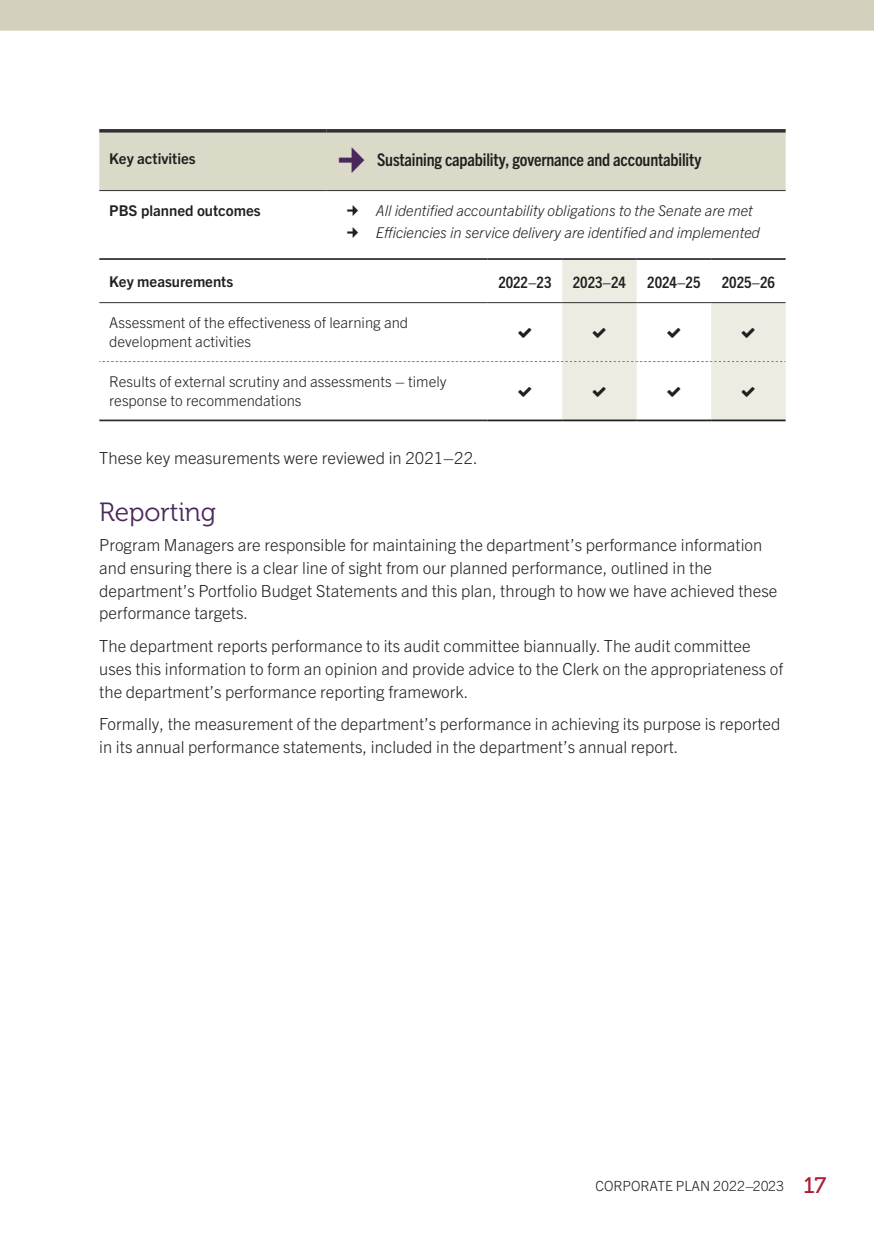
<style>
.page{position:relative;width:874px;height:1241px;background:#fff}
.page>*{position:absolute;margin:0;border:0;box-sizing:border-box;transform-origin:0 0}
.Heading_2{font:26.25px "Museo 300";letter-spacing:-.005em;color:#49285b}
.t1{font:700 condensed 17.5px "Trade Gothic Next LT Pro";letter-spacing:-.01em;color:#231f20}
.Body{font:300 16.62px/22.8px "Trade Gothic Next LT Pro";color:#231f20}
.Table_heading{font:700 condensed 15.75px "Trade Gothic Next LT Pro";letter-spacing:-.005em;color:#231f20}
.Table_text{font:300 14.88px/18.4px "Trade Gothic Next LT Pro";color:#231f20}
.t2{font:italic 300 14.88px "Trade Gothic Next LT Pro";color:#231f20}
.Table_text-2{font:700 14.88px "Trade Gothic Next LT Pro";color:#231f20}
.t3{font:300 14px "Trade Gothic Next LT Pro";color:#231f20}
.s1{font-family:"Museo 500";font-weight:400;font-size:22.4px;color:#ae1c34}
</style>
<div class="page">
<div style="left:0;top:0;width:873px;height:31px;background:#d3d1be"></div>
<hr style="left:99px;top:190px;width:227px;height:1px;background:#312f30">
<hr style="left:326px;top:190px;width:459px;height:1px;background:#312f30">
<hr style="left:99px;top:129px;width:227px;height:3px;background:#312f30">
<hr style="left:326px;top:129px;width:459px;height:3px;background:#312f30">
<hr style="left:99px;top:258px;width:388px;height:2px;background:#312f30">
<hr style="left:487px;top:258px;width:75px;height:2px;background:#312f30">
<hr style="left:562px;top:258px;width:74px;height:2px;background:#312f30">
<hr style="left:636px;top:258px;width:74px;height:2px;background:#312f30">
<hr style="left:710px;top:258px;width:75px;height:2px;background:#312f30">
<hr style="left:99px;top:419px;width:388px;height:2px;background:#312f30">
<hr style="left:487px;top:419px;width:75px;height:2px;background:#231f20">
<hr style="left:562px;top:419px;width:74px;height:2px;background:#231f20">
<hr style="left:636px;top:419px;width:74px;height:2px;background:#231f20">
<hr style="left:710px;top:419px;width:75px;height:2px;background:#231f20">
<div style="left:99px;top:131px;width:686px;height:59px;background:#dbdac9"></div>
<svg style="left:99px;top:259px;width:686px;height:161px"></svg>
<p class="Table_text-2" style="left:109px;top:148px;width:88px">Key activities</p>
<p class="t1" style="left:377px;top:147px;width:325px">Sustaining capability, governance and accountability</p>
<p class="Table_text-2" style="left:109px;top:200px;width:153px">PBS planned outcomes</p>
<p class="t2" style="left:376px;top:200px;width:378px">All identified accountability obligations to the Senate are met</p>
<p class="t2" style="left:376px;top:222px;width:385px">Efficiencies in service delivery are identified and implemented</p>
<p class="Table_text-2" style="left:109px;top:271px;width:125px">Key measurements</p>
<p class="Table_heading" style="left:498px;top:271px;width:55px">2022–23</p>
<p class="Table_heading" style="left:572px;top:271px;width:55px">2023–24</p>
<p class="Table_heading" style="left:647px;top:271px;width:55px">2024–25</p>
<p class="Table_heading" style="left:721px;top:271px;width:55px">2025–26</p>
<p class="Table_text" style="left:109px;top:312px;width:300px">Assessment of the effectiveness of learning and development activities</p>
<p class="Table_text" style="left:109px;top:371px;width:338px">Results of external scrutiny and assessments – timely response to recommendations</p>
<p class="Body" style="left:99px;top:445px;width:380px">These key measurements were reviewed in 2021–22.</p>
<h2 class="Heading_2" style="left:99px;top:497px;width:118px">Reporting</h2>
<p class="Body" style="left:99px;top:532px;width:679px">Program Managers are responsible for maintaining the department’s performance information and ensuring there is a clear line of sight from our planned performance, outlined in the department’s Portfolio Budget Statements and this plan, through to how we have achieved these performance targets.</p>
<p class="Body" style="left:99px;top:633px;width:685px">The department reports performance to its audit committee biannually. The audit committee uses this information to form an opinion and provide advice to the Clerk on the appropriateness of the department’s performance reporting framework.</p>
<p class="Body" style="left:99px;top:711px;width:682px">Formally, the measurement of the department’s performance in achieving its purpose is reported in its annual performance statements, included in the department’s annual report.</p>
<p class="t3" style="left:595px;top:1175px;width:232px">CORPORATE PLAN 2022–2023 <span class="s1">17</span></p>
</div>
